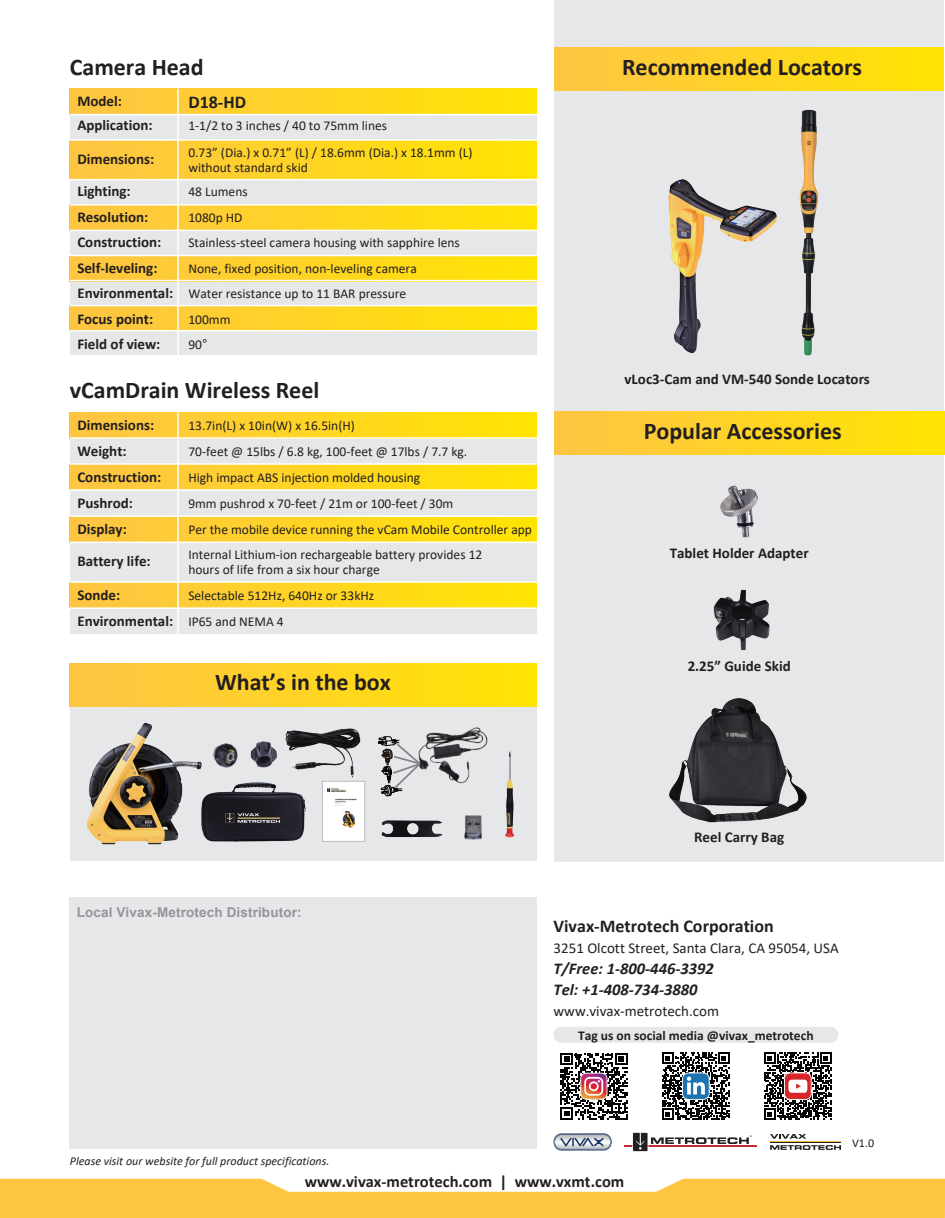
<style>
.page{position:relative;width:945px;height:1218px;background:#fff}
.page>*{position:absolute;margin:0;border:0;box-sizing:border-box;transform-origin:0 0}
.t1{font:700 24px "Calibri";color:#231f20}
.t2{font:700 18px "Calibri";color:#231f20}
.t3{font:italic 700 16.5px/21px "Calibri";color:#231f20}
.t4{font:700 16.5px "Calibri";color:#231f20}
.t5{font:700 15px/25.5px "Calibri";color:#231f20}
.t6{font:15px "Calibri";color:#231f20}
.t7{font:13.5px/25.5px "Calibri";color:#231f20}
.t8{font:700 13.5px "Calibri";color:#231f20}
.t9{font:700 13.5px "Arial";letter-spacing:.01em;color:#939598}
.t10{font:italic 12px "Calibri";color:#231f20}
.t11{font:12px "Calibri";color:#231f20}
.s1{font-family:"Arial"}
.s2{font-weight:400;font-size:13.5px}
</style>
<div class="page">
<div style="left:70px;top:89px;width:467px;height:266px;background:#e6e7e9"></div>
<div style="left:555px;top:0;width:389px;height:861px;background:#e6e7e9"></div>
<div style="left:70px;top:412px;width:467px;height:221px;background:#e6e7e9"></div>
<div style="left:70px;top:668px;width:466px;height:193px;background:#e6e7e9"></div>
<svg style="left:0;top:1178px;width:945px;height:40px"></svg>
<div style="left:554px;top:1026px;width:284px;height:16px;background:#e6e7e9;border-radius:8px"></div>
<svg style="left:662px;top:1052px;width:68px;height:68px"></svg>
<svg style="left:764px;top:1052px;width:68px;height:68px"></svg>
<svg style="left:560px;top:1053px;width:68px;height:67px"></svg>
<svg style="left:560px;top:1053px;width:67px;height:66px"></svg>
<svg style="left:554px;top:1133px;width:58px;height:17px"></svg>
<hr style="left:648px;top:1145px;width:109px;height:2px;background:#bf2b37">
<svg style="left:624px;top:1132px;width:128px;height:19px"></svg>
<hr style="left:770px;top:1141px;width:71px;height:1px;background:#fab945">
<hr style="left:770px;top:1142px;width:71px;height:1px;background:#231f20">
<svg style="left:770px;top:1134px;width:36px;height:4px"></svg>
<svg style="left:770px;top:1145px;width:71px;height:5px"></svg>
<div style="left:69px;top:897px;width:468px;height:252px;background:#e6e7e9"></div>
<img style="left:669px;top:734px;width:138px;height:89px">
<img style="left:69px;top:693px;width:146px;height:152px">
<img style="left:422px;top:727px;width:66px;height:57px">
<svg style="left:378px;top:736px;width:44px;height:61px"></svg>
<img style="left:324px;top:783px;width:39px;height:56px">
<div style="left:322px;top:781px;width:43px;height:60px;border:1px solid #bcbdc0"></div>
<img style="left:193px;top:776px;width:113px;height:69px">
<img style="left:282px;top:728px;width:79px;height:52px">
<img style="left:205px;top:735px;width:27px;height:40px">
<img style="left:505px;top:751px;width:10px;height:87px">
<img style="left:464px;top:815px;width:18px;height:25px">
<img style="left:381px;top:820px;width:62px;height:18px">
<img style="left:726px;top:485px;width:32px;height:13px">
<div style="left:70px;top:256px;width:467px;height:25px;background:linear-gradient(to right,#fec446,#ffe402)"></div>
<div style="left:70px;top:306px;width:467px;height:24px;background:linear-gradient(to right,#fec446,#ffe402)"></div>
<svg style="left:70px;top:89px;width:467px;height:25px"></svg>
<div style="left:70px;top:140px;width:467px;height:38px;background:linear-gradient(to right,#fec446,#ffe402)"></div>
<div style="left:70px;top:205px;width:467px;height:25px;background:linear-gradient(to right,#fec446,#ffe402)"></div>
<hr style="left:177px;top:89px;width:2px;height:266px;background:#fff">
<div style="left:70px;top:464px;width:467px;height:25px;background:linear-gradient(to right,#fec446,#ffe402)"></div>
<div style="left:70px;top:517px;width:467px;height:25px;background:linear-gradient(to right,#fec446,#ffe402)"></div>
<div style="left:70px;top:582px;width:467px;height:25px;background:linear-gradient(to right,#fec446,#ffe402)"></div>
<div style="left:70px;top:412px;width:467px;height:26px;background:linear-gradient(to right,#fec446,#ffe402)"></div>
<hr style="left:177px;top:412px;width:2px;height:222px;background:#fff">
<div style="left:554px;top:47px;width:390px;height:44px;background:linear-gradient(to right,#fec446,#ffe403)"></div>
<div style="left:555px;top:411px;width:389px;height:43px;background:linear-gradient(to right,#fec446,#ffe402)"></div>
<div style="left:70px;top:663px;width:466px;height:43px;background:linear-gradient(to right,#fec446,#ffe403)"></div>
<hr style="left:70px;top:114px;width:467px;height:1px;background:#fff">
<hr style="left:70px;top:139px;width:467px;height:2px;background:#fff">
<hr style="left:70px;top:179px;width:467px;height:1px;background:#fff">
<hr style="left:70px;top:204px;width:467px;height:1px;background:#fff">
<hr style="left:70px;top:230px;width:467px;height:1px;background:#fff">
<hr style="left:70px;top:305px;width:467px;height:1px;background:#fff">
<hr style="left:70px;top:330px;width:467px;height:1px;background:#fff">
<hr style="left:70px;top:255px;width:467px;height:1px;background:#fff">
<hr style="left:70px;top:280px;width:467px;height:1px;background:#fff">
<hr style="left:70px;top:437px;width:468px;height:2px;background:#fff">
<hr style="left:70px;top:489px;width:468px;height:2px;background:#fff">
<hr style="left:70px;top:515px;width:468px;height:2px;background:#fff">
<hr style="left:70px;top:463px;width:468px;height:2px;background:#fff">
<hr style="left:70px;top:541px;width:468px;height:2px;background:#fff">
<hr style="left:70px;top:607px;width:468px;height:2px;background:#fff">
<hr style="left:70px;top:581px;width:468px;height:2px;background:#fff">
<img style="left:809px;top:110px;width:9px;height:246px">
<img style="left:591px;top:110px;width:218px;height:313px">
<img style="left:232px;top:732px;width:65px;height:43px">
<img style="left:696px;top:498px;width:78px;height:236px">
<h1 class="t1" style="left:70px;top:50px;width:135px">Camera Head</h1>
<h2 class="t2" style="left:188px;top:89px;width:59px">D18-HD</h2>
<p class="t5" style="left:77px;top:88px;width:46px">Model:</p>
<p class="t5" style="left:77px;top:112px;width:77px">Application:</p>
<p class="t7" style="left:188px;top:113px;width:200px">1-1/2 to 3 inches / 40 to 75mm lines</p>
<p class="t5" style="left:77px;top:146px;width:78px">Dimensions:</p>
<p class="t7" style="left:188px;top:144px;width:286px;line-height:15px">0.73” (Dia.) x 0.71” (L) / 18.6mm (Dia.) x 18.1mm (L) without standard skid</p>
<p class="t5" style="left:77px;top:178px;width:97px">Lighting:<br>Resolution:<br>Construction:<br>Self-leveling:<br>Environmental:<br>Focus point:<br>Field of view:</p>
<p class="t7" style="left:188px;top:179px;width:273px">48 Lumens<br>1080p HD<br>Stainless-steel camera housing with sapphire lens<br>None, fixed position, non-leveling camera<br>Water resistance up to 11 BAR pressure<br>100mm<br>90<span class="s1">°</span></p>
<h1 class="t1" style="left:70px;top:373px;width:251px">vCamDrain Wireless Reel</h1>
<p class="t5" style="left:77px;top:412px;width:78px">Dimensions:</p>
<p class="t7" style="left:188px;top:413px;width:168px">13.7in(L) x 10in(W) x 16.5in(H)</p>
<p class="t5" style="left:77px;top:464px;width:86px">Construction:</p>
<p class="t7" style="left:188px;top:464px;width:233px">High impact ABS injection molded housing</p>
<p class="t5" style="left:77px;top:516px;width:51px">Display:</p>
<p class="t7" style="left:188px;top:516px;width:345px">Per the mobile device running the vCam Mobile Controller app</p>
<p class="t5" style="left:77px;top:548px;width:75px">Battery life:</p>
<p class="t7" style="left:188px;top:546px;width:296px;line-height:15px">Internal Lithium-ion rechargeable battery provides 12 hours of life from a six hour charge</p>
<p class="t5" style="left:77px;top:438px;width:51px">Weight:</p>
<p class="t7" style="left:188px;top:438px;width:281px">70-feet @ 15lbs / 6.8 kg, 100-feet @ 17lbs / 7.7 kg.</p>
<p class="t5" style="left:77px;top:490px;width:57px">Pushrod:</p>
<p class="t7" style="left:188px;top:490px;width:267px">9mm pushrod x 70-feet / 21m or 100-feet / 30m</p>
<p class="t5" style="left:77px;top:582px;width:44px">Sonde:</p>
<p class="t7" style="left:188px;top:582px;width:187px">Selectable 512Hz, 640Hz or 33kHz</p>
<p class="t5" style="left:77px;top:608px;width:208px">Environmental: <span class="s2">IP65 and NEMA 4</span></p>
<h1 class="t1" style="left:215px;top:665px;width:177px">What’s in the box</h1>
<h1 class="t1" style="left:622px;top:50px;width:242px">Recommended Locators</h1>
<p class="t5" style="left:625px;top:366px;width:247px">vLoc3-Cam and VM-540 Sonde Locators</p>
<h1 class="t1" style="left:644px;top:414px;width:199px">Popular Accessories</h1>
<p class="t5" style="left:670px;top:540px;width:140px">Tablet Holder Adapter</p>
<p class="t5" style="left:688px;top:653px;width:105px">2.25” Guide Skid</p>
<p class="t9" style="left:77px;top:902px;width:226px">Local Vivax-Metrotech Distributor:</p>
<p class="t10" style="left:70px;top:1152px;width:261px">Please visit our website for full product specifications.</p>
<p class="t5" style="left:694px;top:824px;width:92px">Reel Carry Bag</p>
<h2 class="t2" style="left:554px;top:913px;width:222px">Vivax-Metrotech Corporation</h2>
<p class="t6" style="left:554px;top:938px;width:287px">3251 Olcott Street, Santa Clara, CA 95054, USA</p>
<p class="t3" style="left:554px;top:957px;width:162px">T/Free: 1-800-446-3392<br>Tel: +1-408-734-3880</p>
<p class="t6" style="left:554px;top:1001px;width:167px">www.vivax-metrotech.com</p>
<p class="t8" style="left:578px;top:1025px;width:237px">Tag us on social media @vivax_metrotech</p>
<p class="t11" style="left:852px;top:1134px;width:23px">V1.0</p>
<p class="t4" style="left:305px;top:1170px;width:321px">www.vivax-metrotech.com | www.vxmt.com</p>
</div>
